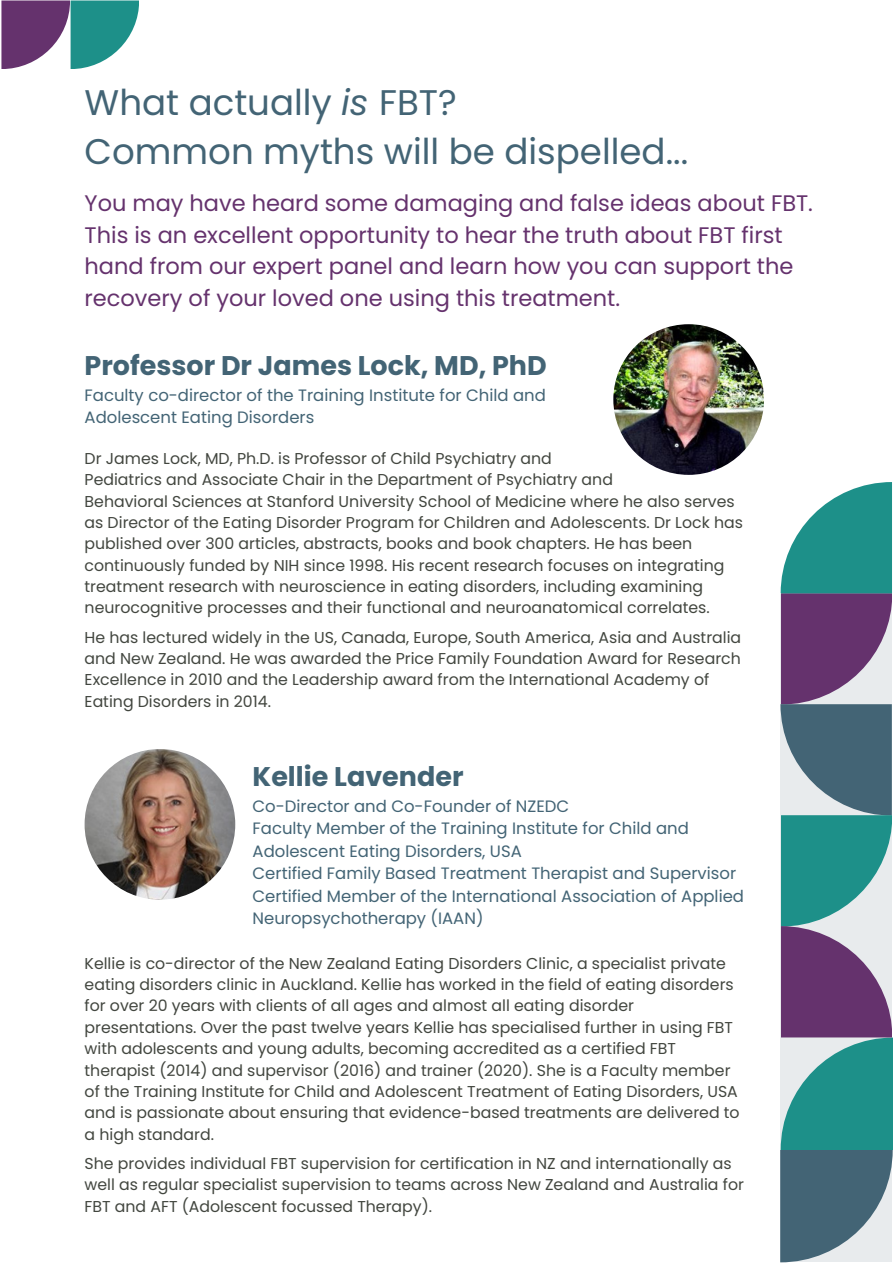
<style>
.page{position:relative;width:893px;height:1264px;background:#fff}
.page>*{position:absolute;margin:0;border:0;box-sizing:border-box;transform-origin:0 0}
.t1{font:35.55px/49.5px "Poppins";color:#436475}
.t2{font:700 27px "Poppins";color:#436475}
.t3{font:22.5px/31.5px "Poppins";color:#65326d}
.t4{font:16.5px/22.5px "Poppins";color:#436475}
.t5{font:15.75px/21.3px "Poppins";color:#42463f}
.s1{font-style:italic}
</style>
<div class="page">
<svg style="left:780px;top:482px;width:112px;height:780px;background:#668897"></svg>
<svg style="left:1px;top:0;width:138px;height:69px"></svg>
<img style="left:613px;top:324px;width:151px;height:151px;border-radius:50%">
<img style="left:85px;top:749px;width:150px;height:150px;border-radius:50%">
<h1 class="t1" style="left:85px;top:77px;width:605px">What actually <span class="s1">is</span> FBT?<br>Common myths will be dispelled...</h1>
<h3 class="t3" style="left:85px;top:188px;width:729px">You may have heard some damaging and false ideas about FBT.<br>This is an excellent opportunity to hear the truth about FBT first hand from our expert panel and learn how you can support the recovery of your loved one using this treatment.</h3>
<h2 class="t2" style="left:85px;top:346px;width:463px">Professor Dr James Lock, MD, PhD</h2>
<p class="t4" style="left:85px;top:383px;width:463px">Faculty co-director of the Training Institute for Child and<br>Adolescent Eating Disorders</p>
<p class="t5" style="left:85px;top:447px;width:659px">Dr James Lock, MD, Ph.D. is Professor of Child Psychiatry and<br>Pediatrics and Associate Chair in the Department of Psychiatry and<br>Behavioral Sciences at Stanford University School of Medicine where he also serves as Director of the Eating Disorder Program for Children and Adolescents. Dr Lock has published over 300 articles, abstracts, books and book chapters. He has been continuously funded by NIH since 1998. His recent research focuses on integrating treatment research with neuroscience in eating disorders, including examining neurocognitive processes and their functional and neuroanatomical correlates.</p>
<p class="t5" style="left:85px;top:626px;width:658px">He has lectured widely in the US, Canada, Europe, South America, Asia and Australia and New Zealand. He was awarded the Price Family Foundation Award for Research Excellence in 2010 and the Leadership award from the International Academy of Eating Disorders in 2014.</p>
<h2 class="t2" style="left:252px;top:757px;width:212px">Kellie Lavender</h2>
<p class="t4" style="left:252px;top:794px;width:493px">Co-Director and Co-Founder of NZEDC<br>Faculty Member of the Training Institute for Child and Adolescent Eating Disorders, USA<br>Certified Family Based Treatment Therapist and Supervisor Certified Member of the International Association of Applied Neuropsychotherapy (IAAN)</p>
<p class="t5" style="left:85px;top:952px;width:656px">Kellie is co-director of the New Zealand Eating Disorders Clinic, a specialist private eating disorders clinic in Auckland. Kellie has worked in the field of eating disorders for over 20 years with clients of all ages and almost all eating disorder presentations. Over the past twelve years Kellie has specialised further in using FBT with adolescents and young adults, becoming accredited as a certified FBT therapist (2014) and supervisor (2016) and trainer (2020). She is a Faculty member of the Training Institute for Child and Adolescent Treatment of Eating Disorders, USA and is passionate about ensuring that evidence-based treatments are delivered to a high standard.</p>
<p class="t5" style="left:85px;top:1152px;width:660px">She provides individual FBT supervision for certification in NZ and internationally as well as regular specialist supervision to teams across New Zealand and Australia for<br>FBT and AFT (Adolescent focussed Therapy).</p>
</div>
